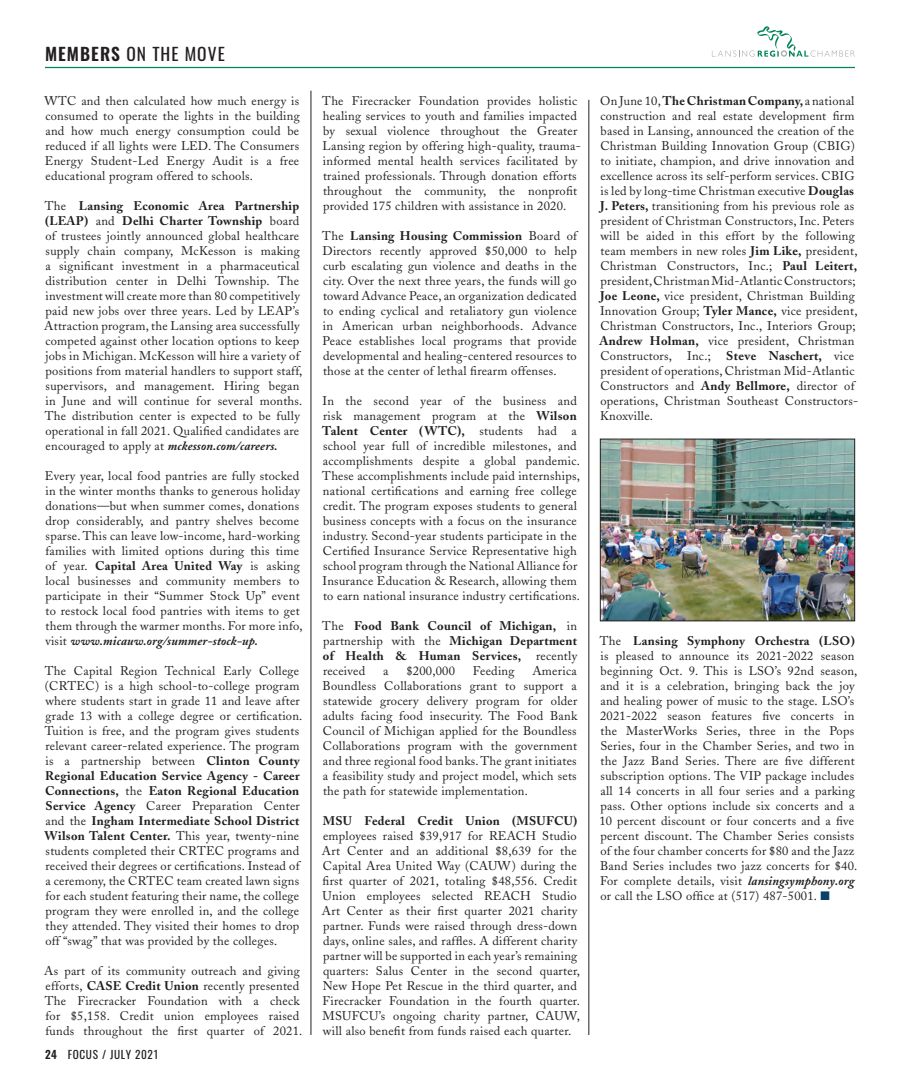
<style>
.page{position:relative;width:900px;height:1080px;background:#fff}
.page>*{position:absolute;margin:0;border:0;box-sizing:border-box;transform-origin:0 0}
.t1{font:17.5px "Oswald";letter-spacing:.06em;color:#231f20}
.t2{font:12.5px/15px "Adobe Caslon";letter-spacing:.02em;color:#231f20}
.t3{font:700 12.5px/15px "Adobe Caslon";letter-spacing:.02em;color:#231f20;text-align:justify}
.t4{font:11.25px "Oswald";letter-spacing:.06em;color:#231f20}
.s1{font-weight:600}
.s2{font-weight:700}
.s3{font-weight:700;font-style:italic}
.s4{font-weight:400}
.s5{color:#0b406a}
</style>
<div class="page">
<hr style="left:311px;top:91px;width:1px;height:944px;background:#231f20">
<hr style="left:45px;top:67px;width:810px;height:1px;background:#008751">
<svg style="left:712px;top:26px;width:143px;height:31px"></svg>
<hr style="left:589px;top:100px;width:1px;height:935px;background:#231f20">
<img style="left:602px;top:441px;width:251px;height:178px">
<div style="left:600px;top:439px;width:255px;height:182px;border:1px solid #231f20"></div>
<h1 class="t1" style="left:45px;top:39px;width:181px"><span class="s1">MEMBERS</span> ON THE MOVE</h1>
<p class="t2" style="left:45px;top:93px;width:257px;text-align:justify">WTC and then calculated how much energy is consumed to operate the lights in the building and how much energy consumption could be reduced if all lights were LED. The Consumers Energy Student-Led Energy Audit is a free educational program offered to schools.</p>
<p class="t2" style="left:44px;top:198px;width:260px">The <span class="s2">Lansing Economic Area Partnership (LEAP)</span> and <span class="s2">Delhi Charter Township</span> board of trustees jointly announced global healthcare supply chain company, McKesson is making a significant investment in a pharmaceutical distribution center in Delhi Township. The investment will create more than 80 competitively paid new jobs over three years. Led by LEAP’s Attraction program, the Lansing area successfully competed against other location options to keep jobs in Michigan. McKesson will hire a variety of positions from material handlers to support staff, supervisors, and management. Hiring began in June and will continue for several months.<br>The distribution center is expected to be fully operational in fall 2021. Qualified candidates are encouraged to apply at <span class="s3">mckesson.com/careers.</span></p>
<p class="t2" style="left:45px;top:468px;width:259px">Every year, local food pantries are fully stocked in the winter months thanks to generous holiday donations—but when summer comes, donations drop considerably, and pantry shelves become sparse. This can leave low-income, hard-working families with limited options during this time of year. <span class="s2">Capital Area United Way</span> is asking local businesses and community members to participate in their “Summer Stock Up” event to restock local food pantries with items to get them through the warmer months. For more info, visit <span class="s3">www.micauw.org/summer-stock-up.</span></p>
<p class="t2" style="left:45px;top:663px;width:259px">The Capital Region Technical Early College (CRTEC) is a high school-to-college program where students start in grade 11 and leave after grade 13 with a college degree or certification.<br>Tuition is free, and the program gives students relevant career-related experience. The program is a partnership between <span class="s2">Clinton County Regional Education Service Agency - Career Connections,</span> the <span class="s2">Eaton Regional Education Service Agency</span> Career Preparation Center and the <span class="s2">Ingham Intermediate School District Wilson Talent Center.</span> This year, twenty-nine students completed their CRTEC programs and received their degrees or certifications. Instead of a ceremony, the CRTEC team created lawn signs for each student featuring their name, the college program they were enrolled in, and the college they attended. They visited their homes to drop off “swag” that was provided by the colleges.</p>
<p class="t2" style="left:44px;top:963px;width:260px">As part of its community outreach and giving efforts, <span class="s2">CASE Credit Union</span> recently presented The Firecracker Foundation with a check for $5,158. Credit union employees raised funds throughout the first quarter of 2021.</p>
<p class="t4" style="left:45px;top:1044px;width:115px"><span class="s1">24</span> FOCUS / JULY 2021</p>
<p class="t2" style="left:322px;top:93px;width:260px">The Firecracker Foundation provides holistic healing services to youth and families impacted by sexual violence throughout the Greater Lansing region by offering high-quality, trauma&shy;informed mental health services facilitated by trained professionals. Through donation efforts throughout the community, the nonprofit provided 175 children with assistance in 2020.</p>
<p class="t2" style="left:322px;top:228px;width:256px;text-align:justify">The <span class="s2">Lansing Housing Commission</span> Board of Directors recently approved $50,000 to help curb escalating gun violence and deaths in the city. Over the next three years, the funds will go toward Advance Peace, an organization dedicated to ending cyclical and retaliatory gun violence in American urban neighborhoods. Advance Peace establishes local programs that provide developmental and healing-centered resources to those at the center of lethal firearm offenses.</p>
<p class="t2" style="left:322px;top:393px;width:259px">In the second year of the business and risk management program at the <span class="s2">Wilson Talent Center (WTC),</span> students had a school year full of incredible milestones, and accomplishments despite a global pandemic.<br>These accomplishments include paid internships, national certifications and earning free college credit. The program exposes students to general business concepts with a focus on the insurance industry. Second-year students participate in the Certified Insurance Service Representative high school program through the National Alliance for Insurance Education &amp; Research, allowing them to earn national insurance industry certifications.</p>
<p class="t3" style="left:322px;top:618px;width:256px"><span class="s4">The</span> Food Bank Council of Michigan, <span class="s4">in partnership with the</span> Michigan Department of Health &amp; Human Services, <span class="s4">recently received</span></p>
<p class="t2" style="left:323px;top:663px;width:256px;text-align:justify;text-indent:210px">America Boundless Collaborations grant to support a statewide grocery delivery program for older adults facing food insecurity. The Food Bank Council of Michigan applied for the Boundless Collaborations program with the government and three regional food banks. The grant initiates a feasibility study and project model, which sets the path for statewide implementation.</p>
<p class="t3" style="left:323px;top:813px;width:256px">MSU Federal Credit Union (MSUFCU)</p>
<p class="t2" style="left:322px;top:828px;width:260px">employees raised $39,917 for REACH Studio Art Center and an additional $8,639 for the Capital Area United Way (CAUW) during the first quarter of 2021, totaling $48,556. Credit Union employees selected REACH Studio Art Center as their first quarter 2021 charity partner. Funds were raised through dress-down days, online sales, and raffles. A different charity partner will be supported in each year’s remaining quarters: Salus Center in the second quarter, New Hope Pet Rescue in the third quarter, and Firecracker Foundation in the fourth quarter.<br>MSUFCU’s ongoing charity partner, CAUW, will also benefit from funds raised each quarter.</p>
<p class="t2" style="left:383px;top:663px;width:7px">a</p>
<p class="t2" style="left:406px;top:663px;width:50px">$200,000</p>
<p class="t2" style="left:473px;top:663px;width:43px">Feeding</p>
<p class="t2" style="left:600px;top:93px;width:260px">On June 10, <span class="s2">The Christman Company,</span> a national construction and real estate development firm based in Lansing, announced the creation of the Christman Building Innovation Group (CBIG) to initiate, champion, and drive innovation and excellence across its self-perform services. CBIG is led by long-time Christman executive <span class="s2">Douglas J. Peters,</span> transitioning from his previous role as president of Christman Constructors, Inc. Peters will be aided in this effort by the following team members in new roles <span class="s2">Jim Like,</span> president, Christman Constructors, Inc.; <span class="s2">Paul Leitert, </span>president, Christman Mid-Atlantic Constructors; <span class="s2">Joe Leone,</span> vice president, Christman Building Innovation Group; <span class="s2">Tyler Mance,</span> vice president, Christman Constructors, Inc., Interiors Group; <span class="s2">Andrew Holman,</span> vice president, Christman Constructors, Inc.; <span class="s2">Steve Naschert,</span> vice president of operations, Christman Mid-Atlantic Constructors and <span class="s2">Andy Bellmore,</span> director of operations, Christman Southeast Constructors-Knoxville.</p>
<p class="t2" style="left:599px;top:633px;width:260px">The <span class="s2">Lansing Symphony Orchestra (LSO) </span>is pleased to announce its 2021-2022 season beginning Oct. 9. This is LSO’s 92nd season, and it is a celebration, bringing back the joy and healing power of music to the stage. LSO’s 2021-2022 season features five concerts in the MasterWorks Series, three in the Pops Series, four in the Chamber Series, and two in the Jazz Band Series. There are five different subscription options. The VIP package includes all 14 concerts in all four series and a parking pass. Other options include six concerts and a 10 percent discount or four concerts and a five percent discount. The Chamber Series consists of the four chamber concerts for $80 and the Jazz Band Series includes two jazz concerts for $40.<br>For complete details, visit <span class="s3">lansingsymphony.org </span>or call the LSO office at (517) 487-5001. <span class="s5">■</span></p>
</div>
